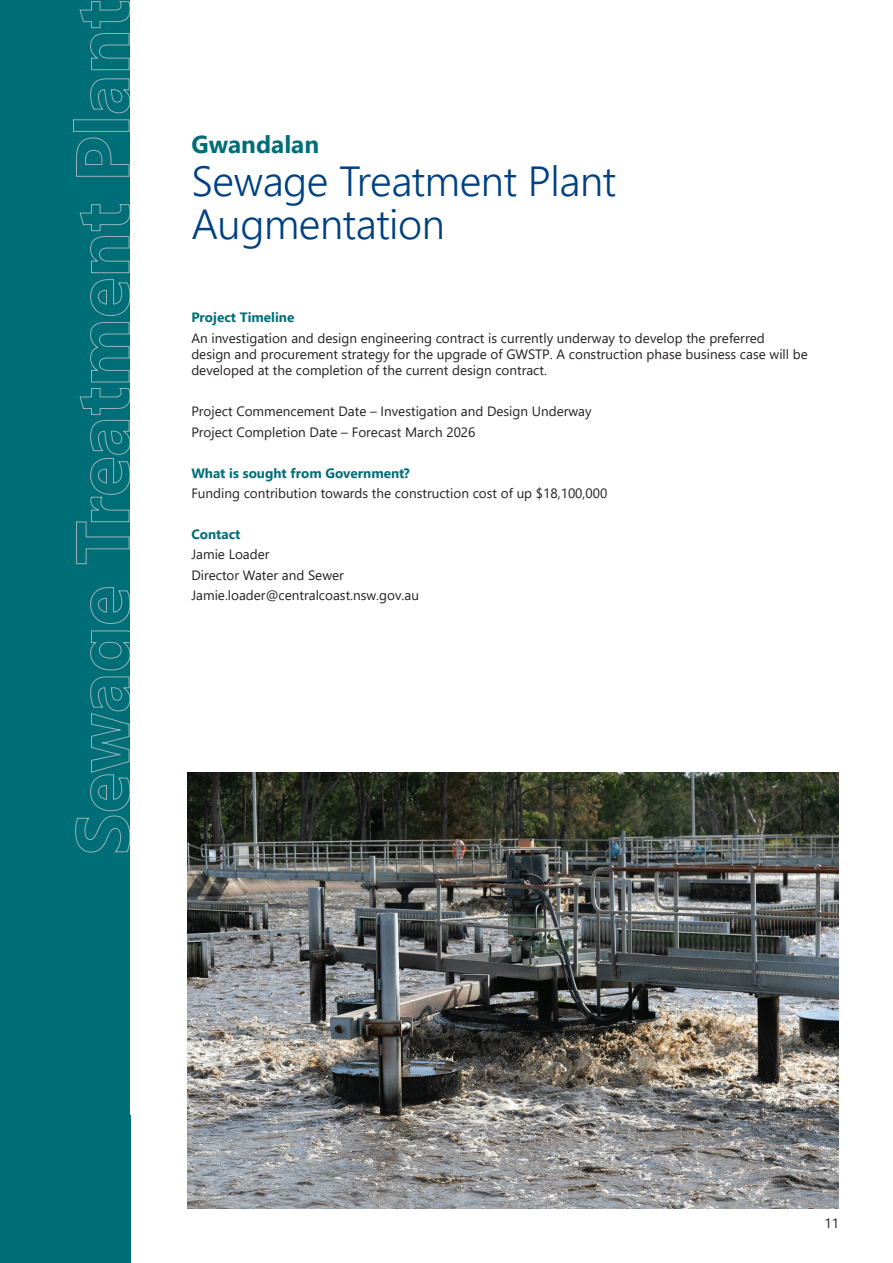
<style>
.page{position:relative;width:893px;height:1263px;background:#fff}
.page>*{position:absolute;margin:0;border:0;box-sizing:border-box;transform-origin:0 0}
.t1{font:300 42px/43.2px "Segoe UI";letter-spacing:-.01em;color:#014181}
.t2{font:700 24.45px "Segoe UI";color:#006e77}
.t3{font:13.5px/20.4px "Segoe UI";color:#231f20}
.t4{font:700 13.5px "Segoe UI";color:#006e77}
</style>
<div class="page">
<div style="left:0;top:0;width:130px;height:1263px;background:#006e77"></div>
<svg style="left:75px;top:630px;width:55px;height:223px"></svg>
<svg style="left:90px;top:587px;width:40px;height:37px"></svg>
<svg style="left:76px;top:322px;width:54px;height:242px"></svg>
<svg style="left:90px;top:279px;width:40px;height:37px"></svg>
<svg style="left:79px;top:204px;width:51px;height:69px"></svg>
<svg style="left:76px;top:137px;width:54px;height:40px"></svg>
<div style="left:73px;top:119px;width:56px;height:13px;border:1px solid #97b3bb"></div>
<svg style="left:90px;top:78px;width:40px;height:36px"></svg>
<svg style="left:79px;top:1px;width:51px;height:69px"></svg>
<img style="left:187px;top:772px;width:652px;height:437px">
<h2 class="t2" style="left:191px;top:121px;width:129px">Gwandalan</h2>
<h1 class="t1" style="left:191px;top:155px;width:426px">Sewage Treatment Plant<br>Augmentation</h1>
<p class="t4" style="left:191px;top:305px;width:104px">Project Timeline</p>
<p class="t3" style="left:191px;top:329px;width:618px;line-height:16.2px">An investigation and design engineering contract is currently underway to develop the preferred<br>design and procurement strategy for the upgrade of GWSTP. A construction phase business case will be developed at the completion of the current design contract.</p>
<p class="t3" style="left:191px;top:400px;width:402px">Project Commencement Date – Investigation and Design Underway<br>Project Completion Date – Forecast March 2026</p>
<p class="t4" style="left:191px;top:460px;width:220px">What is sought from Government?</p>
<p class="t3" style="left:191px;top:482px;width:417px">Funding contribution towards the construction cost of up $18,100,000</p>
<p class="t4" style="left:191px;top:521px;width:51px">Contact</p>
<p class="t3" style="left:191px;top:543px;width:229px">Jamie Loader<br>Director Water and Sewer<br>Jamie.loader@centralcoast.nsw.gov.au</p>
<p class="t3" style="left:824px;top:1211px;width:16px">11</p>
</div>
